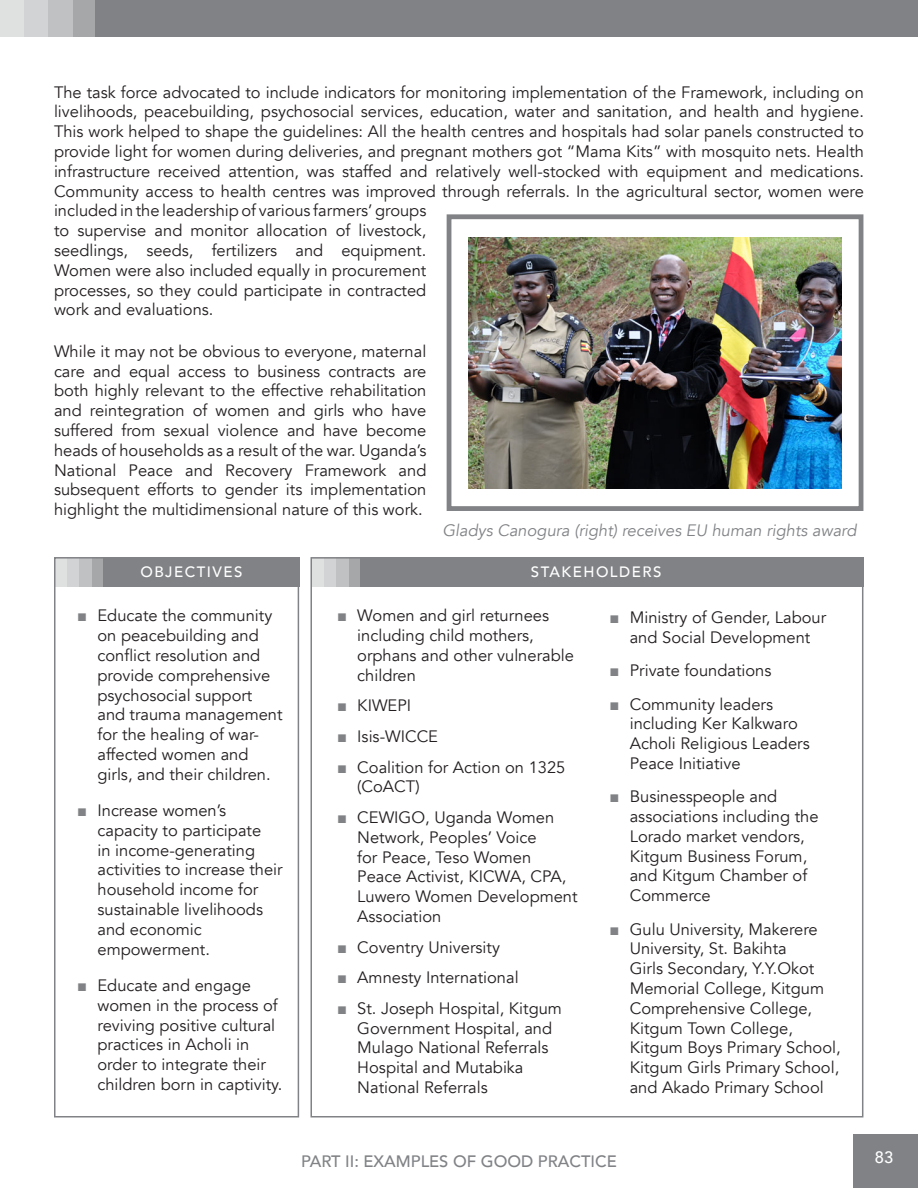
<style>
.page{position:relative;width:918px;height:1188px;background:#fff}
.page>*{position:absolute;margin:0;border:0;box-sizing:border-box;transform-origin:0 0}
.t1{font:16.5px/19.8px "Avenir";color:#231f20}
.t2{font:italic 16.5px "Avenir";color:#808285}
.t3{font:500 16.5px "Avenir";color:#808285}
.t4{font:500 16.5px "Avenir";color:#fff}
.t5{font:500 15px "Avenir";letter-spacing:.1em;color:#fff}
.s1{font-family:"Arial";color:#808285}
</style>
<div class="page">
<div style="left:853px;top:1134px;width:65px;height:54px;background:#808285"></div>
<div style="left:0;top:0;width:918px;height:37px;background:#808285"></div>
<svg style="left:72px;top:0;width:23px;height:37px"></svg>
<svg style="left:48px;top:0;width:24px;height:37px"></svg>
<svg style="left:24px;top:0;width:24px;height:37px"></svg>
<svg style="left:0;top:0;width:24px;height:37px"></svg>
<div style="left:54px;top:557px;width:245px;height:30px;background:#808285"></div>
<svg style="left:91px;top:560px;width:12px;height:27px"></svg>
<svg style="left:79px;top:560px;width:12px;height:27px"></svg>
<svg style="left:66px;top:560px;width:13px;height:27px"></svg>
<svg style="left:57px;top:560px;width:9px;height:27px"></svg>
<div style="left:54px;top:557px;width:245px;height:561px;border:2px solid #808285"></div>
<div style="left:311px;top:557px;width:552px;height:30px;background:#808285"></div>
<svg style="left:348px;top:560px;width:12px;height:27px"></svg>
<svg style="left:336px;top:560px;width:12px;height:27px"></svg>
<svg style="left:323px;top:560px;width:13px;height:27px"></svg>
<svg style="left:313px;top:560px;width:10px;height:27px"></svg>
<div style="left:310px;top:557px;width:553px;height:561px;border:2px solid #808285"></div>
<img style="left:468px;top:237px;width:374px;height:251px">
<div style="left:447px;top:214px;width:416px;height:297px;border:5px solid #808285"></div>
<p class="t1" style="left:54px;top:82px;width:812px">The task force advocated to include indicators for monitoring implementation of the Framework, including on livelihoods, peacebuilding, psychosocial services, education, water and sanitation, and health and hygiene.<br>This work helped to shape the guidelines: All the health centres and hospitals had solar panels constructed to provide light for women during deliveries, and pregnant mothers got “Mama Kits” with mosquito nets. Health infrastructure received attention, was staffed and relatively well-stocked with equipment and medications.<br>Community access to health centres was improved through referrals. In the agricultural sector, women were included in the leadership of various farmers’ groups<br>to supervise and monitor allocation of livestock,<br>seedlings, seeds, fertilizers and equipment.<br>Women were also included equally in procurement<br>processes, so they could participate in contracted<br>work and evaluations.</p>
<p class="t1" style="left:54px;top:341px;width:374px;text-align:justify">While it may not be obvious to everyone, maternal care and equal access to business contracts are both highly relevant to the effective rehabilitation and reintegration of women and girls who have suffered from sexual violence and have become heads of households as a result of the war. Uganda’s National Peace and Recovery Framework and subsequent efforts to gender its implementation highlight the multidimensional nature of this work.</p>
<p class="t2" style="left:442px;top:521px;width:416px">Gladys Canogura (right) receives EU human rights award</p>
<p class="t5" style="left:140px;top:559px;width:104px">OBJECTIVES</p>
<p class="t5" style="left:531px;top:559px;width:132px">STAKEHOLDERS</p>
<p class="t1" style="left:98px;top:606px;width:187px;text-indent:-20px"><span class="s1">■</span> Educate the community on peacebuilding and conflict resolution and provide comprehensive psychosocial support and trauma management for the healing of war&shy;affected women and girls, and their children.</p>
<p class="t1" style="left:98px;top:801px;width:187px;text-indent:-20px"><span class="s1">■</span> Increase women’s capacity to participate<br>in income-generating activities to increase their household income for sustainable livelihoods and economic empowerment.</p>
<p class="t1" style="left:98px;top:976px;width:186px;text-indent:-20px"><span class="s1">■</span> Educate and engage women in the process of reviving positive cultural practices in Acholi in order to integrate their children born in captivity.</p>
<p class="t1" style="left:357px;top:606px;width:218px;text-indent:-20px"><span class="s1">■</span> Women and girl returnees including child mothers, orphans and other vulnerable children</p>
<p class="t1" style="left:337px;top:696px;width:76px"><span class="s1">■</span> KIWEPI</p>
<p class="t1" style="left:337px;top:727px;width:103px"><span class="s1">■</span> Isis-WICCE</p>
<p class="t1" style="left:357px;top:757px;width:210px;text-indent:-20px"><span class="s1">■</span> Coalition for Action on 1325 (CoACT)</p>
<p class="t1" style="left:357px;top:808px;width:222px;text-indent:-20px"><span class="s1">■</span> CEWIGO, Uganda Women<br>Network, Peoples’ Voice<br>for Peace, Teso Women<br>Peace Activist, KICWA, CPA,<br>Luwero Women Development<br>Association</p>
<p class="t1" style="left:337px;top:937px;width:164px"><span class="s1">■</span> Coventry University</p>
<p class="t1" style="left:337px;top:968px;width:183px"><span class="s1">■</span> Amnesty International</p>
<p class="t1" style="left:357px;top:998px;width:206px;text-indent:-20px"><span class="s1">■</span> St. Joseph Hospital, Kitgum<br>Government Hospital, and<br>Mulago National Referrals<br>Hospital and Mutabika<br>National Referrals</p>
<p class="t1" style="left:610px;top:608px;width:218px;text-align:center"><span class="s1">■</span> Ministry of Gender, Labour and Social Development</p>
<p class="t1" style="left:610px;top:661px;width:164px"><span class="s1">■</span> Private foundations</p>
<p class="t1" style="left:630px;top:694px;width:181px;text-indent:-20px"><span class="s1">■</span> Community leaders including Ker Kalkwaro<br>Acholi Religious Leaders<br>Peace Initiative</p>
<p class="t1" style="left:630px;top:787px;width:190px;text-indent:-20px"><span class="s1">■</span> Businesspeople and associations including the<br>Lorado market vendors,<br>Kitgum Business Forum, and Kitgum Chamber of<br>Commerce</p>
<p class="t1" style="left:630px;top:919px;width:212px;text-indent:-20px"><span class="s1">■</span> Gulu University, Makerere<br>University, St. Bakihta<br>Girls Secondary, Y.Y.Okot<br>Memorial College, Kitgum<br>Comprehensive College,<br>Kitgum Town College,<br>Kitgum Boys Primary School,<br>Kitgum Girls Primary School, and Akado Primary School</p>
<p class="t3" style="left:301px;top:1147px;width:317px">PART II: EXAMPLES OF GOOD PRACTICE</p>
<p class="t4" style="left:875px;top:1143px;width:20px">83</p>
</div>
